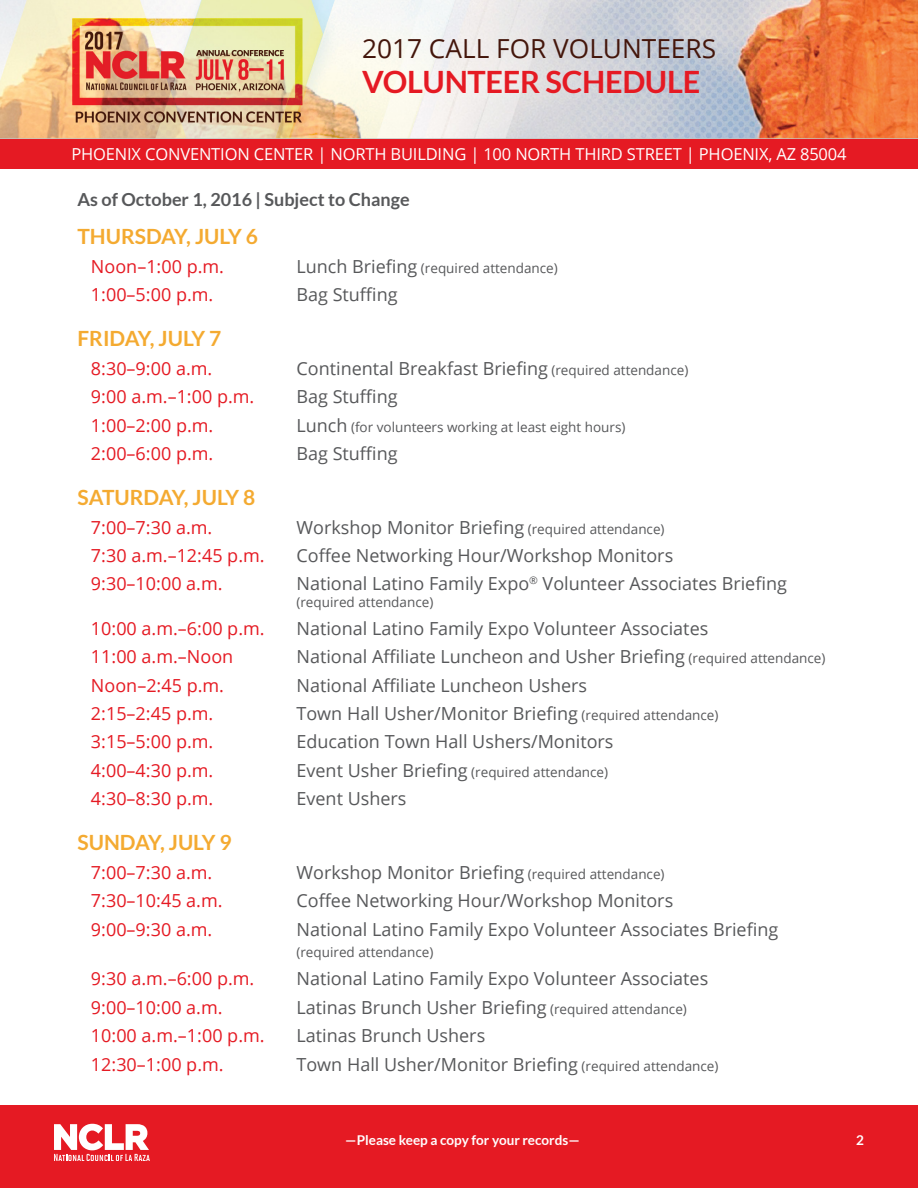
<style>
.page{position:relative;width:918px;height:1188px;background:#fff}
.page>*{position:absolute;margin:0;border:0;box-sizing:border-box;transform-origin:0 0}
.t1{font:700 30.75px "Lato";letter-spacing:-.01em;color:#e51a23}
.t2{font:26.25px "Open Sans";color:#44160b}
.t3{font:700 21px "Lato";color:#f4aa31}
.t4{font:18px "Open Sans";color:#57585a}
.t5{font:18px "Open Sans";color:#e51a23}
.t6{font:700 18px "Lato";color:#57585a}
.t7{font:16.5px "Open Sans";letter-spacing:-.01em;color:#fff}
.t8{font:13.5px "Open Sans";color:#57585a}
.t9{font:700 13.5px "Lato";color:#fff}
.s1{font-size:18px}
.s2{font-size:13.5px}
</style>
<div class="page">
<div style="left:0;top:1105px;width:918px;height:83px;background:#e51a23"></div>
<svg style="left:54px;top:1124px;width:96px;height:37px"></svg>
<img style="left:0;top:0;width:918px;height:139px">
<div style="left:0;top:139px;width:918px;height:29px;background:#e51a23"></div>
<p class="t2" style="left:362px;top:31px;width:356px">2017 CALL FOR VOLUNTEERS</p>
<p class="t1" style="left:362px;top:64px;width:340px">VOLUNTEER SCHEDULE</p>
<p class="t7" style="left:71px;top:143px;width:777px">PHOENIX CONVENTION CENTER | NORTH BUILDING | 100 NORTH THIRD STREET | PHOENIX, AZ 85004</p>
<p class="t6" style="left:77px;top:189px;width:334px">As of October 1, 2016 | Subject to Change</p>
<p class="t3" style="left:77px;top:225px;width:182px">THURSDAY, JULY 6</p>
<p class="t5" style="left:91px;top:254px;width:135px">Noon–1:00 p.m.</p>
<p class="t8" style="left:296px;top:259px;width:263px"><span class="s1">Lunch Briefing</span> (required attendance)</p>
<p class="t5" style="left:91px;top:282px;width:124px">1:00–5:00 p.m.</p>
<p class="t4" style="left:296px;top:282px;width:103px">Bag Stuffing</p>
<p class="t3" style="left:77px;top:327px;width:145px">FRIDAY, JULY 7</p>
<p class="t5" style="left:91px;top:356px;width:123px">8:30–9:00 a.m.</p>
<p class="t4" style="left:296px;top:356px;width:393px">Continental Breakfast Briefing <span class="s2">(required attendance)</span></p>
<p class="t5" style="left:91px;top:384px;width:165px">9:00 a.m.–1:00 p.m.</p>
<p class="t4" style="left:296px;top:384px;width:103px">Bag Stuffing</p>
<p class="t5" style="left:91px;top:413px;width:124px">1:00–2:00 p.m.</p>
<p class="t8" style="left:296px;top:417px;width:331px"><span class="s1">Lunch</span> (for volunteers working at least eight hours)</p>
<p class="t5" style="left:91px;top:441px;width:124px">2:00–6:00 p.m.</p>
<p class="t4" style="left:296px;top:441px;width:103px">Bag Stuffing</p>
<p class="t3" style="left:77px;top:486px;width:180px">SATURDAY, JULY 8</p>
<p class="t5" style="left:91px;top:515px;width:123px">7:00–7:30 a.m.</p>
<p class="t4" style="left:296px;top:515px;width:370px">Workshop Monitor Briefing <span class="s2">(required attendance)</span></p>
<p class="t5" style="left:91px;top:543px;width:175px">7:30 a.m.–12:45 p.m.</p>
<p class="t4" style="left:296px;top:543px;width:378px">Coffee Networking Hour/Workshop Monitors</p>
<p class="t5" style="left:91px;top:572px;width:133px">9:30–10:00 a.m.</p>
<p class="t4" style="left:296px;top:572px;width:492px">National Latino Family Expo<sup>®</sup> Volunteer Associates Briefing</p>
<p class="t8" style="left:296px;top:592px;width:138px">(required attendance)</p>
<p class="t5" style="left:91px;top:616px;width:175px">10:00 a.m.–6:00 p.m.</p>
<p class="t4" style="left:296px;top:616px;width:413px">National Latino Family Expo Volunteer Associates</p>
<p class="t5" style="left:91px;top:644px;width:144px">11:00 a.m.–Noon</p>
<p class="t4" style="left:296px;top:644px;width:531px">National Affiliate Luncheon and Usher Briefing <span class="s2">(required attendance)</span></p>
<p class="t5" style="left:91px;top:673px;width:135px">Noon–2:45 p.m.</p>
<p class="t4" style="left:296px;top:673px;width:292px">National Affiliate Luncheon Ushers</p>
<p class="t5" style="left:91px;top:701px;width:124px">2:15–2:45 p.m.</p>
<p class="t4" style="left:296px;top:701px;width:424px">Town Hall Usher/Monitor Briefing <span class="s2">(required attendance)</span></p>
<p class="t5" style="left:91px;top:729px;width:124px">3:15–5:00 p.m.</p>
<p class="t4" style="left:296px;top:729px;width:319px">Education Town Hall Ushers/Monitors</p>
<p class="t5" style="left:91px;top:758px;width:124px">4:00–4:30 p.m.</p>
<p class="t8" style="left:296px;top:763px;width:313px"><span class="s1">Event Usher Briefing</span> (required attendance)</p>
<p class="t5" style="left:91px;top:786px;width:124px">4:30–8:30 p.m.</p>
<p class="t4" style="left:296px;top:786px;width:111px">Event Ushers</p>
<p class="t3" style="left:77px;top:831px;width:156px">SUNDAY, JULY 9</p>
<p class="t5" style="left:91px;top:860px;width:123px">7:00–7:30 a.m.</p>
<p class="t4" style="left:296px;top:860px;width:370px">Workshop Monitor Briefing <span class="s2">(required attendance)</span></p>
<p class="t5" style="left:91px;top:888px;width:133px">7:30–10:45 a.m.</p>
<p class="t4" style="left:296px;top:888px;width:378px">Coffee Networking Hour/Workshop Monitors</p>
<p class="t5" style="left:91px;top:917px;width:123px">9:00–9:30 a.m.</p>
<p class="t4" style="left:296px;top:917px;width:483px">National Latino Family Expo Volunteer Associates Briefing</p>
<p class="t8" style="left:296px;top:943px;width:138px">(required attendance)</p>
<p class="t5" style="left:91px;top:967px;width:165px">9:30 a.m.–6:00 p.m.</p>
<p class="t4" style="left:296px;top:967px;width:413px">National Latino Family Expo Volunteer Associates</p>
<p class="t5" style="left:91px;top:995px;width:133px">9:00–10:00 a.m.</p>
<p class="t4" style="left:296px;top:995px;width:392px">Latinas Brunch Usher Briefing <span class="s2">(required attendance)</span></p>
<p class="t5" style="left:91px;top:1023px;width:175px">10:00 a.m.–1:00 p.m.</p>
<p class="t4" style="left:296px;top:1023px;width:190px">Latinas Brunch Ushers</p>
<p class="t5" style="left:91px;top:1052px;width:134px">12:30–1:00 p.m.</p>
<p class="t4" style="left:296px;top:1052px;width:424px">Town Hall Usher/Monitor Briefing <span class="s2">(required attendance)</span></p>
<p class="t9" style="left:345px;top:1132px;width:236px">—Please keep a copy for your records—</p>
<p class="t9" style="left:856px;top:1132px;width:9px">2</p>
</div>
